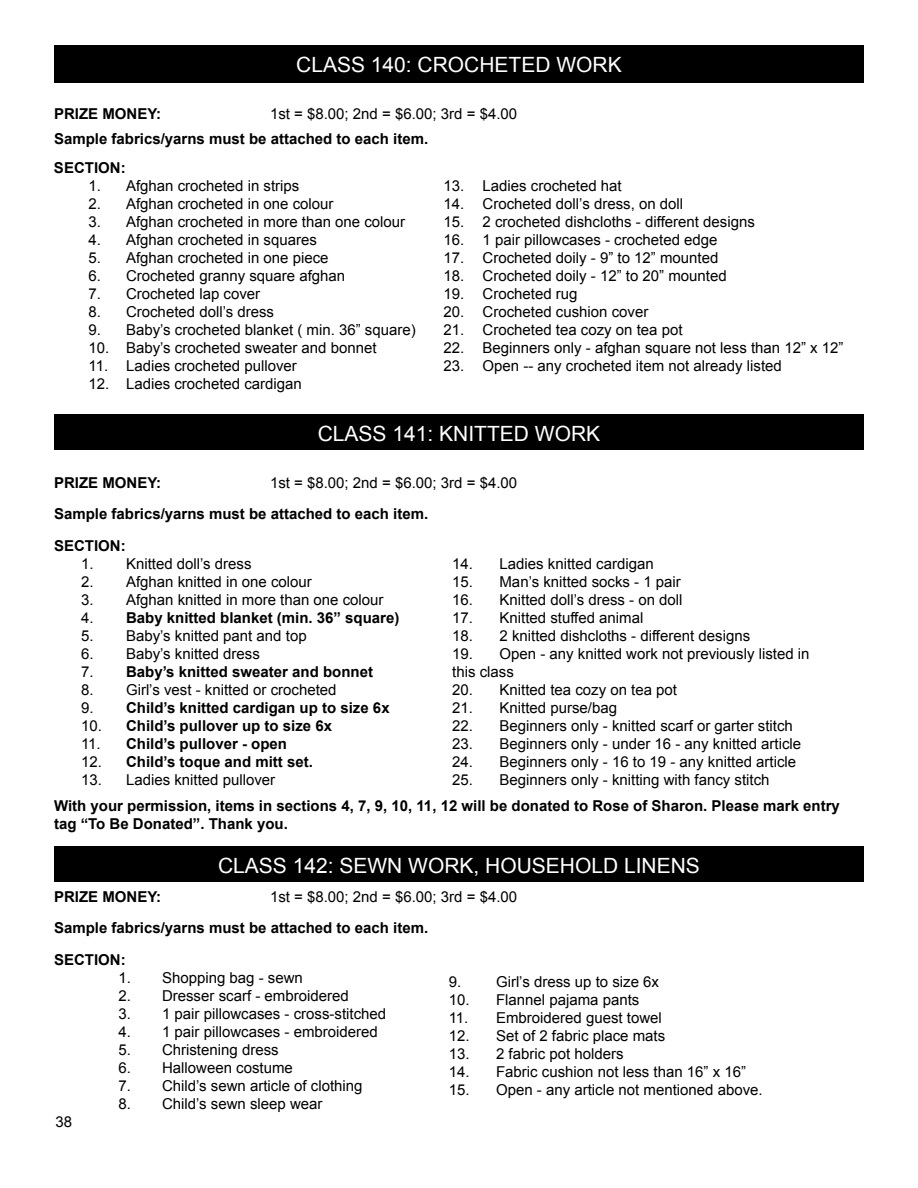
<style>
.page{position:relative;width:918px;height:1188px;background:#fff}
.page>*{position:absolute;margin:0;border:0;box-sizing:border-box;transform-origin:0 0}
.t1{font:21px "Arial";color:#fff}
.t2{font:15px/18px "Arial";color:#000}
.t3{font:700 15px/18px "Arial";color:#000}
.s1{font-weight:400}
</style>
<div class="page">
<div style="left:54px;top:414px;width:810px;height:36px;background:#000"></div>
<div style="left:54px;top:846px;width:810px;height:36px;background:#000"></div>
<div style="left:54px;top:45px;width:810px;height:38px;background:#000"></div>
<h1 class="t1" style="left:296px;top:51px;width:327px">CLASS 140: CROCHETED WORK</h1>
<p class="t3" style="left:54px;top:105px;width:109px">PRIZE MONEY:</p>
<p class="t2" style="left:270px;top:105px;width:249px">1st = $8.00; 2nd = $6.00; 3rd = $4.00</p>
<p class="t3" style="left:54px;top:130px;width:376px">Sample fabrics/yarns must be attached to each item.</p>
<p class="t3" style="left:54px;top:159px;width:73px">SECTION:</p>
<p class="t2" style="left:88px;top:177px;width:212px">1. Afghan crocheted in strips</p>
<p class="t2" style="left:88px;top:195px;width:247px">2. Afghan crocheted in one colour</p>
<p class="t2" style="left:88px;top:213px;width:318px">3. Afghan crocheted in more than one colour</p>
<p class="t2" style="left:88px;top:231px;width:230px">4. Afghan crocheted in squares</p>
<p class="t2" style="left:88px;top:249px;width:242px">5. Afghan crocheted in one piece</p>
<p class="t2" style="left:88px;top:267px;width:258px">6. Crocheted granny square afghan</p>
<p class="t2" style="left:88px;top:285px;width:173px">7. Crocheted lap cover</p>
<p class="t2" style="left:88px;top:303px;width:187px">8. Crocheted doll’s dress</p>
<p class="t2" style="left:88px;top:321px;width:329px">9. Baby’s crocheted blanket ( min. 36” square)</p>
<p class="t2" style="left:88px;top:339px;width:290px">10. Baby’s crocheted sweater and bonnet</p>
<p class="t2" style="left:88px;top:357px;width:210px">11. Ladies crocheted pullover</p>
<p class="t2" style="left:88px;top:375px;width:215px">12. Ladies crocheted cardigan</p>
<h1 class="t1" style="left:318px;top:420px;width:284px">CLASS 141: KNITTED WORK</h1>
<p class="t2" style="left:444px;top:177px;width:180px">13. Ladies crocheted hat</p>
<p class="t2" style="left:444px;top:195px;width:241px">14. Crocheted doll’s dress, on doll</p>
<p class="t2" style="left:444px;top:213px;width:313px">15. 2 crocheted dishcloths - different designs</p>
<p class="t2" style="left:444px;top:231px;width:276px">16. 1 pair pillowcases - crocheted edge</p>
<p class="t2" style="left:444px;top:249px;width:276px">17. Crocheted doily - 9” to 12” mounted</p>
<p class="t2" style="left:444px;top:267px;width:285px">18. Crocheted doily - 12” to 20” mounted</p>
<p class="t2" style="left:444px;top:285px;width:136px">19. Crocheted rug</p>
<p class="t2" style="left:444px;top:303px;width:206px">20. Crocheted cushion cover</p>
<p class="t2" style="left:444px;top:321px;width:241px">21. Crocheted tea cozy on tea pot</p>
<p class="t2" style="left:444px;top:339px;width:402px">22. Beginners only - afghan square not less than 12” x 12”</p>
<p class="t2" style="left:444px;top:357px;width:340px">23. Open -- any crocheted item not already listed</p>
<p class="t3" style="left:54px;top:474px;width:109px">PRIZE MONEY:</p>
<p class="t2" style="left:270px;top:474px;width:249px">1st = $8.00; 2nd = $6.00; 3rd = $4.00</p>
<p class="t3" style="left:54px;top:506px;width:376px">Sample fabrics/yarns must be attached to each item.</p>
<p class="t3" style="left:54px;top:537px;width:73px">SECTION:</p>
<p class="t2" style="left:81px;top:555px;width:172px">1. Knitted doll’s dress</p>
<p class="t2" style="left:81px;top:573px;width:232px">2. Afghan knitted in one colour</p>
<p class="t2" style="left:81px;top:591px;width:304px">3. Afghan knitted in more than one colour</p>
<p class="t3" style="left:81px;top:609px;width:320px"><span class="s1">4.</span> Baby knitted blanket (min. 36” square)</p>
<p class="t2" style="left:81px;top:627px;width:227px">5. Baby’s knitted pant and top</p>
<p class="t2" style="left:81px;top:645px;width:180px">6. Baby’s knitted dress</p>
<p class="t3" style="left:81px;top:663px;width:294px"><span class="s1">7.</span> Baby’s knitted sweater and bonnet</p>
<p class="t2" style="left:81px;top:681px;width:257px">8. Girl’s vest - knitted or crocheted</p>
<p class="t3" style="left:81px;top:699px;width:310px"><span class="s1">9.</span> Child’s knitted cardigan up to size 6x</p>
<p class="t3" style="left:81px;top:717px;width:253px"><span class="s1">10.</span> Child’s pullover up to size 6x</p>
<p class="t3" style="left:81px;top:735px;width:208px"><span class="s1">11.</span> Child’s pullover - open</p>
<p class="t3" style="left:81px;top:753px;width:233px"><span class="s1">12.</span> Child’s toque and mitt set.</p>
<p class="t2" style="left:81px;top:771px;width:196px">13. Ladies knitted pullover</p>
<p class="t2" style="left:452px;top:555px;width:203px">14. Ladies knitted cardigan</p>
<p class="t2" style="left:452px;top:573px;width:230px">15. Man’s knitted socks - 1 pair</p>
<p class="t2" style="left:452px;top:591px;width:232px">16. Knitted doll’s dress - on doll</p>
<p class="t2" style="left:452px;top:609px;width:193px">17. Knitted stuffed animal</p>
<p class="t2" style="left:452px;top:627px;width:299px">18. 2 knitted dishcloths - different designs</p>
<p class="t2" style="left:452px;top:645px;width:359px">19. Open - any knitted work not previously listed in this class</p>
<p class="t2" style="left:452px;top:681px;width:226px">20. Knitted tea cozy on tea pot</p>
<p class="t2" style="left:452px;top:699px;width:166px">21. Knitted purse/bag</p>
<p class="t2" style="left:452px;top:717px;width:342px">22. Beginners only - knitted scarf or garter stitch</p>
<p class="t2" style="left:452px;top:735px;width:351px">23. Beginners only - under 16 - any knitted article</p>
<p class="t2" style="left:452px;top:753px;width:346px">24. Beginners only - 16 to 19 - any knitted article</p>
<p class="t2" style="left:452px;top:771px;width:319px">25. Beginners only - knitting with fancy stitch</p>
<p class="t3" style="left:54px;top:797px;width:787px">With your permission, items in sections 4, 7, 9, 10, 11, 12 will be donated to Rose of Sharon. Please mark entry tag “To Be Donated”. Thank you.</p>
<h1 class="t1" style="left:218px;top:852px;width:483px">CLASS 142: SEWN WORK, HOUSEHOLD LINENS</h1>
<p class="t3" style="left:54px;top:888px;width:109px">PRIZE MONEY:</p>
<p class="t2" style="left:270px;top:888px;width:249px">1st = $8.00; 2nd = $6.00; 3rd = $4.00</p>
<p class="t3" style="left:54px;top:920px;width:376px">Sample fabrics/yarns must be attached to each item.</p>
<p class="t3" style="left:54px;top:951px;width:73px">SECTION:</p>
<p class="t2" style="left:118px;top:969px;width:186px">1. Shopping bag - sewn</p>
<p class="t2" style="left:118px;top:987px;width:232px">2. Dresser scarf - embroidered</p>
<p class="t2" style="left:118px;top:1005px;width:269px">3. 1 pair pillowcases - cross-stitched</p>
<p class="t2" style="left:118px;top:1023px;width:261px">4. 1 pair pillowcases - embroidered</p>
<p class="t2" style="left:118px;top:1041px;width:162px">5. Christening dress</p>
<p class="t2" style="left:118px;top:1059px;width:176px">6. Halloween costume</p>
<p class="t2" style="left:118px;top:1077px;width:246px">7. Child’s sewn article of clothing</p>
<p class="t2" style="left:118px;top:1095px;width:206px">8. Child’s sewn sleep wear</p>
<p class="t2" style="left:56px;top:1113px;width:18px">38</p>
<p class="t2" style="left:449px;top:973px;width:212px">9. Girl’s dress up to size 6x</p>
<p class="t2" style="left:449px;top:991px;width:192px">10. Flannel pajama pants</p>
<p class="t2" style="left:449px;top:1009px;width:215px">11. Embroidered guest towel</p>
<p class="t2" style="left:449px;top:1027px;width:218px">12. Set of 2 fabric place mats</p>
<p class="t2" style="left:449px;top:1045px;width:176px">13. 2 fabric pot holders</p>
<p class="t2" style="left:449px;top:1063px;width:299px">14. Fabric cushion not less than 16” x 16”</p>
<p class="t2" style="left:449px;top:1081px;width:316px">15. Open - any article not mentioned above.</p>
</div>
